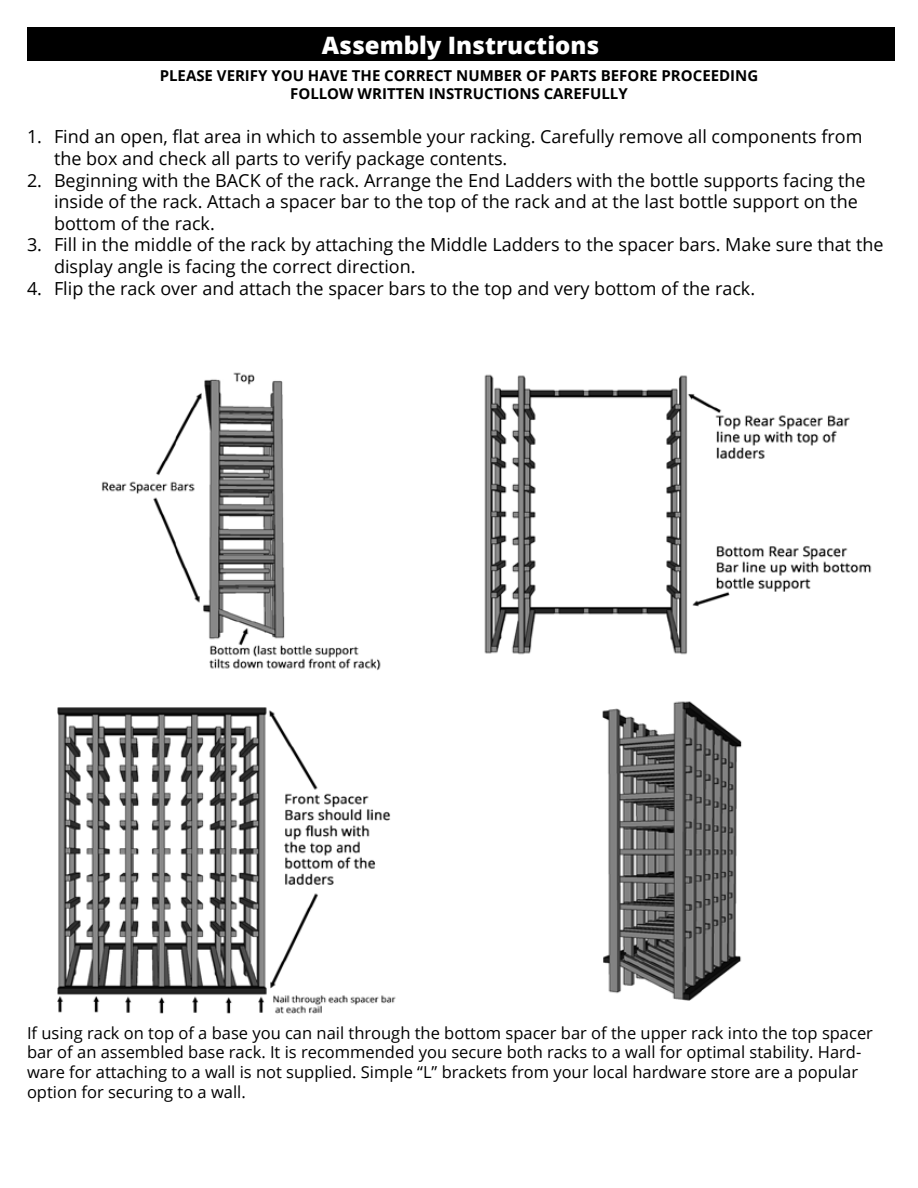
<style>
.page{position:relative;width:918px;height:1188px;background:#fff}
.page>*{position:absolute;margin:0;border:0;box-sizing:border-box;transform-origin:0 0}
.t1{font:800 24px "Open Sans";color:#fff}
.t2{font:18px/21.6px "Open Sans";color:#000}
.t3{font:16.5px/19.8px "Open Sans";color:#000}
.t4{font:700 15px/18px "Open Sans";color:#000;text-align:center}
</style>
<div class="page">
<div style="left:27px;top:27px;width:867px;height:33px;background:#000"></div>
<img style="left:101px;top:372px;width:280px;height:299px">
<img style="left:57px;top:707px;width:339px;height:307px">
<img style="left:484px;top:374px;width:388px;height:281px">
<img style="left:602px;top:701px;width:140px;height:300px">
<h1 class="t1" style="left:322px;top:27px;width:279px">Assembly Instructions</h1>
<p class="t4" style="left:160px;top:66px;width:600px">PLEASE VERIFY YOU HAVE THE CORRECT NUMBER OF PARTS BEFORE PROCEEDING<br>FOLLOW WRITTEN INSTRUCTIONS CAREFULLY</p>
<p class="t2" style="left:54px;top:126px;width:810px;text-indent:-27px">1. Find an open, flat area in which to assemble your racking. Carefully remove all components from the box and check all parts to verify package contents.</p>
<p class="t2" style="left:54px;top:169px;width:813px;text-indent:-27px">2. Beginning with the BACK of the rack. Arrange the End Ladders with the bottle supports facing the inside of the rack. Attach a spacer bar to the top of the rack and at the last bottle support on the bottom of the rack.</p>
<p class="t2" style="left:54px;top:234px;width:831px;text-indent:-27px">3. Fill in the middle of the rack by attaching the Middle Ladders to the spacer bars. Make sure that the display angle is facing the correct direction.</p>
<p class="t2" style="left:27px;top:277px;width:730px">4. Flip the rack over and attach the spacer bars to the top and very bottom of the rack.</p>
<p class="t3" style="left:27px;top:1022px;width:848px">If using rack on top of a base you can nail through the bottom spacer bar of the upper rack into the top spacer bar of an assembled base rack. It is recommended you secure both racks to a wall for optimal stability. Hard&shy;ware for attaching to a wall is not supplied. Simple “L” brackets from your local hardware store are a popular option for securing to a wall.</p>
</div>
